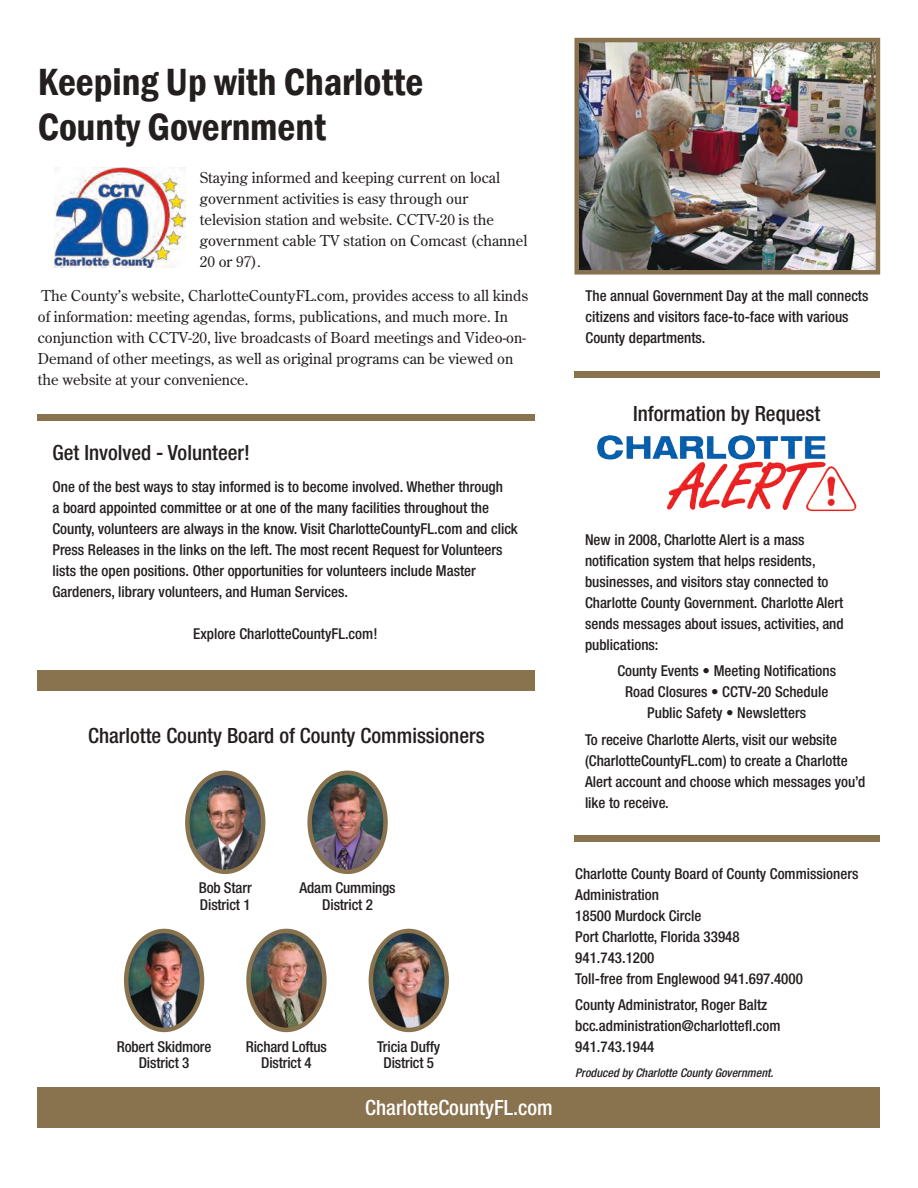
<style>
.page{position:relative;width:918px;height:1188px;background:#fff}
.page>*{position:absolute;margin:0;border:0;box-sizing:border-box;transform-origin:0 0}
.t1{font:600 condensed 39px/45px "Franklin Gothic";color:#241f1f}
.t2{font:500 condensed 21px "Helvetica Neue";color:#241f1f}
.t3{font:500 condensed 21px "Helvetica Neue";color:#fff}
.t4{font:500 condensed 15px/21px "Helvetica Neue";color:#241f1f}
.t5{font:15px/21px "Century Old Style Std";color:#241f1f}
.t6{font:italic 500 condensed 12px "Helvetica Neue";color:#241f1f}
</style>
<div class="page">
<div style="left:574px;top:371px;width:306px;height:7px;background:#89724e"></div>
<div style="left:38px;top:1087px;width:842px;height:41px;background:#89724e"></div>
<div style="left:574px;top:835px;width:306px;height:7px;background:#89724e"></div>
<img style="left:597px;top:435px;width:228px;height:74px">
<img style="left:55px;top:168px;width:130px;height:100px">
<div style="left:38px;top:414px;width:497px;height:7px;background:#89724e"></div>
<div style="left:38px;top:670px;width:497px;height:21px;background:#89724e"></div>
<img style="left:579px;top:43px;width:296px;height:227px">
<div style="left:574px;top:38px;width:306px;height:237px;border:4px solid #89724e"></div>
<img style="left:126px;top:931px;width:76px;height:99px">
<div style="left:124px;top:929px;width:80px;height:103px;border:4px solid #89724e;border-radius:50%"></div>
<img style="left:249px;top:931px;width:75px;height:99px">
<div style="left:246px;top:929px;width:81px;height:103px;border:4px solid #89724e;border-radius:50%"></div>
<img style="left:371px;top:931px;width:76px;height:99px">
<div style="left:369px;top:929px;width:80px;height:103px;border:4px solid #89724e;border-radius:50%"></div>
<img style="left:310px;top:774px;width:76px;height:98px">
<div style="left:307px;top:771px;width:81px;height:103px;border:4px solid #89724e;border-radius:50%"></div>
<img style="left:187px;top:774px;width:76px;height:98px">
<div style="left:185px;top:771px;width:80px;height:103px;border:4px solid #89724e;border-radius:50%"></div>
<h1 class="t1" style="left:38px;top:59px;width:387px">Keeping Up with Charlotte<br>County Government</h1>
<p class="t5" style="left:200px;top:167px;width:329px">Staying informed and keeping current on local government activities is easy through our television station and website. CCTV-20 is the government cable TV station on Comcast (channel 20 or 97).</p>
<p class="t5" style="left:38px;top:284px;width:492px">The County’s website, CharlotteCountyFL.com, provides access to all kinds of information: meeting agendas, forms, publications, and much more. In conjunction with CCTV-20, live broadcasts of Board meetings and Video-on-Demand of other meetings, as well as original programs can be viewed on the website at your convenience.</p>
<h2 class="t2" style="left:52px;top:440px;width:199px">Get Involved - Volunteer!</h2>
<p class="t4" style="left:52px;top:476px;width:467px">One of the best ways to stay informed is to become involved. Whether through<br>a board appointed committee or at one of the many facilities throughout the County, volunteers are always in the know. Visit CharlotteCountyFL.com and click Press Releases in the links on the left. The most recent Request for Volunteers lists the open positions. Other opportunities for volunteers include Master Gardeners, library volunteers, and Human Services.</p>
<p class="t4" style="left:193px;top:623px;width:186px">Explore CharlotteCountyFL.com!</p>
<h2 class="t2" style="left:88px;top:723px;width:398px">Charlotte County Board of County Commissioners</h2>
<p class="t4" style="left:586px;top:285px;width:284px">The annual Government Day at the mall connects citizens and visitors face-to-face with various<br>County departments.</p>
<h2 class="t2" style="left:633px;top:401px;width:189px">Information by Request</h2>
<p class="t4" style="left:585px;top:529px;width:260px">New in 2008, Charlotte Alert is a mass notification system that helps residents, businesses, and visitors stay connected to Charlotte County Government. Charlotte Alert sends messages about issues, activities, and publications:</p>
<p class="t4" style="left:617px;top:660px;width:220px;text-align:center">County Events • Meeting Notifications<br>Road Closures • CCTV-20 Schedule<br>Public Safety • Newsletters</p>
<p class="t4" style="left:585px;top:729px;width:282px">To receive Charlotte Alerts, visit our website (CharlotteCountyFL.com) to create a Charlotte Alert account and choose which messages you’d like to receive.</p>
<p class="t4" style="left:199px;top:880px;width:54px;line-height:16.5px">Bob Starr<br>District 1</p>
<p class="t4" style="left:300px;top:880px;width:98px;line-height:16.5px;text-align:center">Adam Cummings<br>District 2</p>
<p class="t4" style="left:117px;top:1038px;width:96px;line-height:16.5px;text-align:center">Robert Skidmore<br>District 3</p>
<p class="t4" style="left:246px;top:1038px;width:83px;line-height:16.5px;text-align:center">Richard Loftus<br>District 4</p>
<p class="t4" style="left:377px;top:1038px;width:65px;line-height:16.5px;text-align:center">Tricia Duffy<br>District 5</p>
<h2 class="t3" style="left:365px;top:1095px;width:189px">CharlotteCountyFL.com</h2>
<p class="t4" style="left:575px;top:863px;width:285px">Charlotte County Board of County Commissioners<br>Administration<br>18500 Murdock Circle<br>Port Charlotte, Florida 33948<br>941.743.1200<br>Toll-free from Englewood 941.697.4000</p>
<p class="t4" style="left:575px;top:994px;width:207px">County Administrator, Roger Baltz bcc.administration@charlottefl.com<br>941.743.1944</p>
<p class="t6" style="left:575px;top:1066px;width:200px">Produced by Charlotte County Government.</p>
</div>
